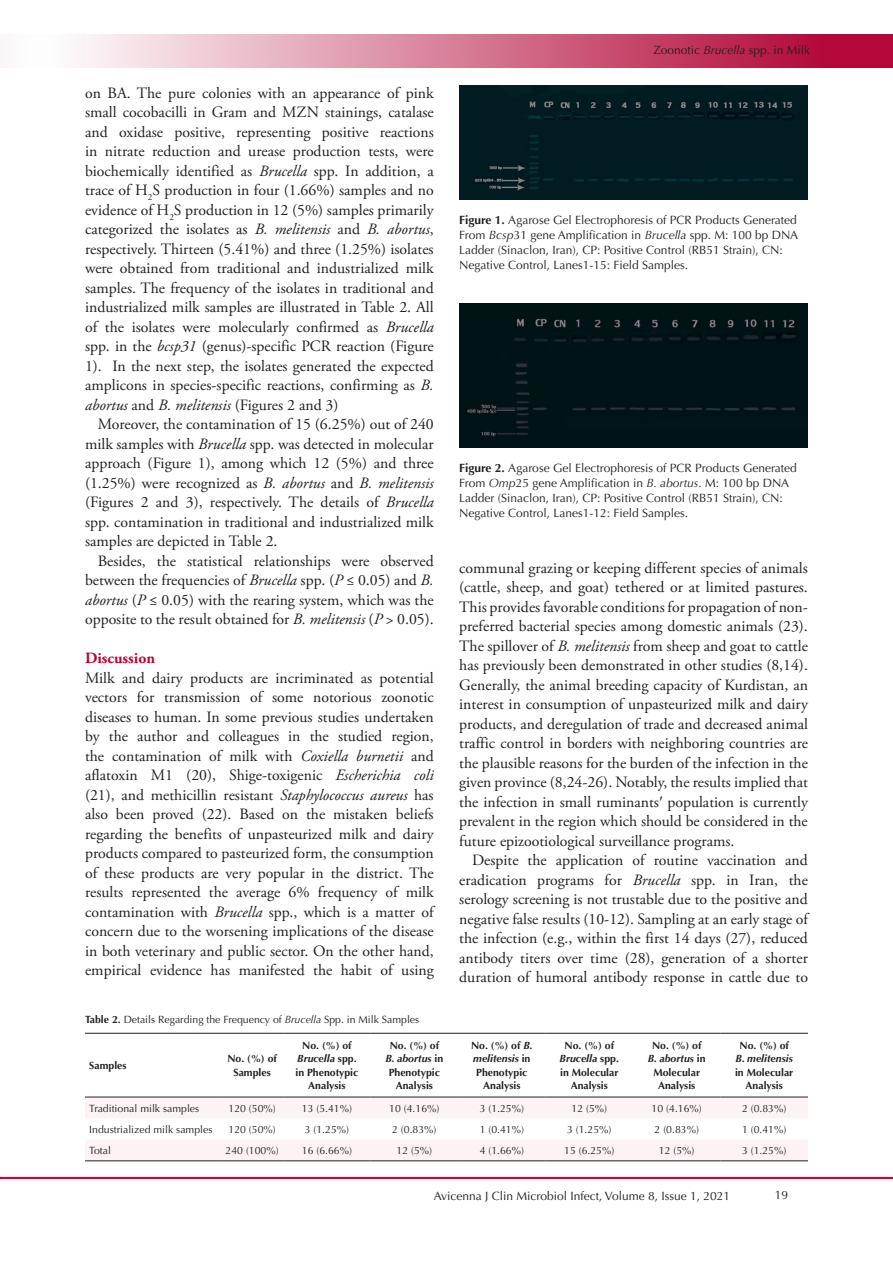
<style>
.page{position:relative;width:893px;height:1263px;background:#fff}
.page>*{position:absolute;margin:0;border:0;box-sizing:border-box;transform-origin:0 0}
.t1{font:15.75px/19.5px "Adobe Garamond Pro";color:#231f20;text-align:justify}
.t2{font:700 15.75px "Adobe Garamond Pro";color:#b30838}
.t3{font:12px/15px "Optima LT Std";color:#231f20}
.t4{font:10.5px "Optima LT Std";color:#231f20}
.t5{font:700 10.5px/13.5px "Optima LT Std";color:#231f20;text-align:center}
.s1{font-style:italic}
.s2{font-weight:700}
.s3{font-family:"Times New Roman"}
</style>
<div class="page">
<hr style="left:0;top:1177px;width:893px;height:1px;background:#b30838">
<div style="left:0;top:35px;width:892px;height:33px;background:linear-gradient(to right,#fff,#ae002b)"></div>
<img style="left:459px;top:85px;width:349px;height:115px">
<div style="left:459px;top:303px;width:349px;height:144px;background:#001415"></div>
<svg style="left:85px;top:1098px;width:723px;height:62px;fill:#fdf3f4"></svg>
<hr style="left:85px;top:1033px;width:136px;height:1px;background:#231f20">
<hr style="left:221px;top:1033px;width:62px;height:1px;background:#231f20">
<hr style="left:283px;top:1033px;width:88px;height:1px;background:#231f20">
<hr style="left:371px;top:1033px;width:87px;height:1px;background:#231f20">
<hr style="left:458px;top:1033px;width:88px;height:1px;background:#231f20">
<hr style="left:546px;top:1033px;width:87px;height:1px;background:#231f20">
<hr style="left:633px;top:1033px;width:87px;height:1px;background:#231f20">
<hr style="left:720px;top:1033px;width:88px;height:1px;background:#231f20">
<hr style="left:85px;top:1097px;width:136px;height:1px;background:#231f20">
<hr style="left:221px;top:1097px;width:62px;height:1px;background:#231f20">
<hr style="left:283px;top:1097px;width:88px;height:1px;background:#231f20">
<hr style="left:371px;top:1097px;width:87px;height:1px;background:#231f20">
<hr style="left:458px;top:1097px;width:88px;height:1px;background:#231f20">
<hr style="left:546px;top:1097px;width:87px;height:1px;background:#231f20">
<hr style="left:633px;top:1097px;width:87px;height:1px;background:#231f20">
<hr style="left:720px;top:1097px;width:88px;height:1px;background:#231f20">
<hr style="left:85px;top:1160px;width:136px;height:1px;background:#231f20">
<hr style="left:221px;top:1160px;width:62px;height:1px;background:#231f20">
<hr style="left:283px;top:1160px;width:88px;height:1px;background:#231f20">
<hr style="left:371px;top:1160px;width:87px;height:1px;background:#231f20">
<hr style="left:458px;top:1160px;width:88px;height:1px;background:#231f20">
<hr style="left:546px;top:1160px;width:87px;height:1px;background:#231f20">
<hr style="left:633px;top:1160px;width:87px;height:1px;background:#231f20">
<hr style="left:720px;top:1160px;width:88px;height:1px;background:#231f20">
<p class="t1" style="left:85px;top:83px;width:350px">on BA. The pure colonies with an appearance of pink small cocobacilli in Gram and MZN stainings, catalase and oxidase positive, representing positive reactions in nitrate reduction and urease production tests, were biochemically identified as <span class="s1">Brucella</span> spp. In addition, a trace of H<sub>2</sub>S production in four (1.66%) samples and no evidence of H<sub>2</sub>S production in 12 (5%) samples primarily categorized the isolates as <span class="s1">B. melitensis</span> and <span class="s1">B. abortus</span>, respectively. Thirteen (5.41%) and three (1.25%) isolates were obtained from traditional and industrialized milk samples. The frequency of the isolates in traditional and industrialized milk samples are illustrated in Table 2. All of the isolates were molecularly confirmed as <span class="s1">Brucella </span>spp. in the <span class="s1">bcsp31</span> (genus)-specific PCR reaction (Figure 1). In the next step, the isolates generated the expected amplicons in species-specific reactions, confirming as <span class="s1">B. abortus</span> and <span class="s1">B. melitensis</span> (Figures 2 and 3)</p>
<p class="t1" style="left:85px;top:415px;width:350px;text-indent:13px">Moreover, the contamination of 15 (6.25%) out of 240 milk samples with <span class="s1">Brucella</span> spp. was detected in molecular approach (Figure 1), among which 12 (5%) and three (1.25%) were recognized as <span class="s1">B. abortus</span> and <span class="s1">B. melitensis </span>(Figures 2 and 3), respectively. The details of <span class="s1">Brucella </span>spp. contamination in traditional and industrialized milk samples are depicted in Table 2.</p>
<p class="t1" style="left:85px;top:551px;width:350px;text-indent:13px">Besides, the statistical relationships were observed between the frequencies of <span class="s1">Brucella</span> spp. (<span class="s1">P</span> ≤ 0.05) and <span class="s1">B. abortus</span> (<span class="s1">P</span> ≤ 0.05) with the rearing system, which was the opposite to the result obtained for <span class="s1">B. melitensis</span> (<span class="s1">P</span> &gt; 0.05).</p>
<p class="t2" style="left:85px;top:649px;width:72px">Discussion</p>
<p class="t1" style="left:85px;top:668px;width:350px">Milk and dairy products are incriminated as potential vectors for transmission of some notorious zoonotic diseases to human. In some previous studies undertaken by the author and colleagues in the studied region, the contamination of milk with <span class="s1">Coxiella burnetii</span> and aflatoxin M1 (20), Shige-toxigenic <span class="s1">Escherichia coli </span>(21), and methicillin resistant <span class="s1">Staphylococcus aureus</span> has also been proved (22). Based on the mistaken beliefs regarding the benefits of unpasteurized milk and dairy products compared to pasteurized form, the consumption of these products are very popular in the district. The results represented the average 6% frequency of milk contamination with <span class="s1">Brucella</span> spp., which is a matter of concern due to the worsening implications of the disease in both veterinary and public sector. On the other hand, empirical evidence has manifested the habit of using</p>
<p class="t3" style="left:653px;top:42px;width:158px">Zoonotic <span class="s1">Brucella</span> spp. in Milk</p>
<p class="t3" style="left:459px;top:212px;width:341px"><span class="s2">Figure 1.</span> Agarose Gel Electrophoresis of PCR Products Generated From <span class="s1">Bcsp</span>31 gene Amplification in <span class="s1">Brucella</span> spp. M: 100 bp DNA Ladder (Sinaclon, Iran), CP: Positive Control (RB51 Strain), CN:<br>Negative Control, Lanes1-15: Field Samples.</p>
<p class="t3" style="left:459px;top:461px;width:339px"><span class="s2">Figure 2.</span> Agarose Gel Electrophoresis of PCR Products Generated From <span class="s1">Omp</span>25 gene Amplification in <span class="s1">B. abortus</span>. M: 100 bp DNA Ladder (Sinaclon, Iran), CP: Positive Control (RB51 Strain), CN:<br>Negative Control, Lanes1-12: Field Samples.</p>
<p class="t1" style="left:459px;top:558px;width:350px">communal grazing or keeping different species of animals (cattle, sheep, and goat) tethered or at limited pastures.<br>This provides favorable conditions for propagation of non&shy;preferred bacterial species among domestic animals (23).<br>The spillover of <span class="s1">B. melitensis</span> from sheep and goat to cattle has previously been demonstrated in other studies (8,14).<br>Generally, the animal breeding capacity of Kurdistan, an interest in consumption of unpasteurized milk and dairy products, and deregulation of trade and decreased animal traffic control in borders with neighboring countries are the plausible reasons for the burden of the infection in the given province (8,24-26). Notably, the results implied that the infection in small ruminants<span class="s3">ʹ</span> population is currently prevalent in the region which should be considered in the future epizootiological surveillance programs.</p>
<p class="t1" style="left:459px;top:851px;width:350px;text-indent:13px">Despite the application of routine vaccination and eradication programs for <span class="s1">Brucella</span> spp. in Iran, the serology screening is not trustable due to the positive and negative false results (10-12). Sampling at an early stage of the infection (e.g., within the first 14 days (27), reduced antibody titers over time (28), generation of a shorter duration of humoral antibody response in cattle due to</p>
<p class="t4" style="left:85px;top:1013px;width:336px"><span class="s2">Table 2.</span> Details Regarding the Frequency of <span class="s1">Brucella</span> Spp. in Milk Samples</p>
<p class="t5" style="left:89px;top:1059px;width:39px">Samples</p>
<p class="t5" style="left:227px;top:1052px;width:51px">No. (%) of<br>Samples</p>
<p class="t5" style="left:295px;top:1038px;width:65px">No. (%) of<br><span class="s1">Brucella</span> spp. in Phenotypic<br>Analysis</p>
<p class="t5" style="left:385px;top:1038px;width:59px">No. (%) of<br><span class="s1">B. abortus</span> in<br>Phenotypic<br>Analysis</p>
<p class="t5" style="left:471px;top:1038px;width:63px">No. (%) of <span class="s1">B. melitensis</span> in<br>Phenotypic<br>Analysis</p>
<p class="t5" style="left:560px;top:1038px;width:61px">No. (%) of<br><span class="s1">Brucella</span> spp. in Molecular<br>Analysis</p>
<p class="t5" style="left:648px;top:1038px;width:59px">No. (%) of<br><span class="s1">B. abortus</span> in<br>Molecular<br>Analysis</p>
<p class="t5" style="left:735px;top:1038px;width:60px">No. (%) of<br><span class="s1">B. melitensis </span>in Molecular<br>Analysis</p>
<p class="t4" style="left:89px;top:1102px;width:111px">Traditional milk samples</p>
<p class="t4" style="left:229px;top:1102px;width:49px">120 (50%)</p>
<p class="t4" style="left:302px;top:1102px;width:52px">13 (5.41%)</p>
<p class="t4" style="left:389px;top:1102px;width:52px">10 (4.16%)</p>
<p class="t4" style="left:480px;top:1102px;width:46px">3 (1.25%)</p>
<p class="t4" style="left:571px;top:1102px;width:37px">12 (5%)</p>
<p class="t4" style="left:652px;top:1102px;width:52px">10 (4.16%)</p>
<p class="t4" style="left:742px;top:1102px;width:46px">2 (0.83%)</p>
<p class="t4" style="left:89px;top:1123px;width:125px">Industrialized milk samples</p>
<p class="t4" style="left:229px;top:1123px;width:49px">120 (50%)</p>
<p class="t4" style="left:305px;top:1123px;width:46px">3 (1.25%)</p>
<p class="t4" style="left:392px;top:1123px;width:46px">2 (0.83%)</p>
<p class="t4" style="left:480px;top:1123px;width:46px">1 (0.41%)</p>
<p class="t4" style="left:567px;top:1123px;width:46px">3 (1.25%)</p>
<p class="t4" style="left:655px;top:1123px;width:46px">2 (0.83%)</p>
<p class="t4" style="left:742px;top:1123px;width:46px">1 (0.41%)</p>
<p class="t4" style="left:89px;top:1144px;width:23px">Total</p>
<p class="t4" style="left:226px;top:1144px;width:55px">240 (100%)</p>
<p class="t4" style="left:302px;top:1144px;width:52px">16 (6.66%)</p>
<p class="t4" style="left:397px;top:1144px;width:37px">12 (5%)</p>
<p class="t4" style="left:480px;top:1144px;width:46px">4 (1.66%)</p>
<p class="t4" style="left:564px;top:1144px;width:52px">15 (6.25%)</p>
<p class="t4" style="left:659px;top:1144px;width:37px">12 (5%)</p>
<p class="t4" style="left:742px;top:1144px;width:46px">3 (1.25%)</p>
<p class="t3" style="left:434px;top:1189px;width:298px">Avicenna J Clin Microbiol Infect, Volume 8, Issue 1, 2021</p>
<p class="t3" style="left:775px;top:1188px;width:15px">19</p>
</div>
